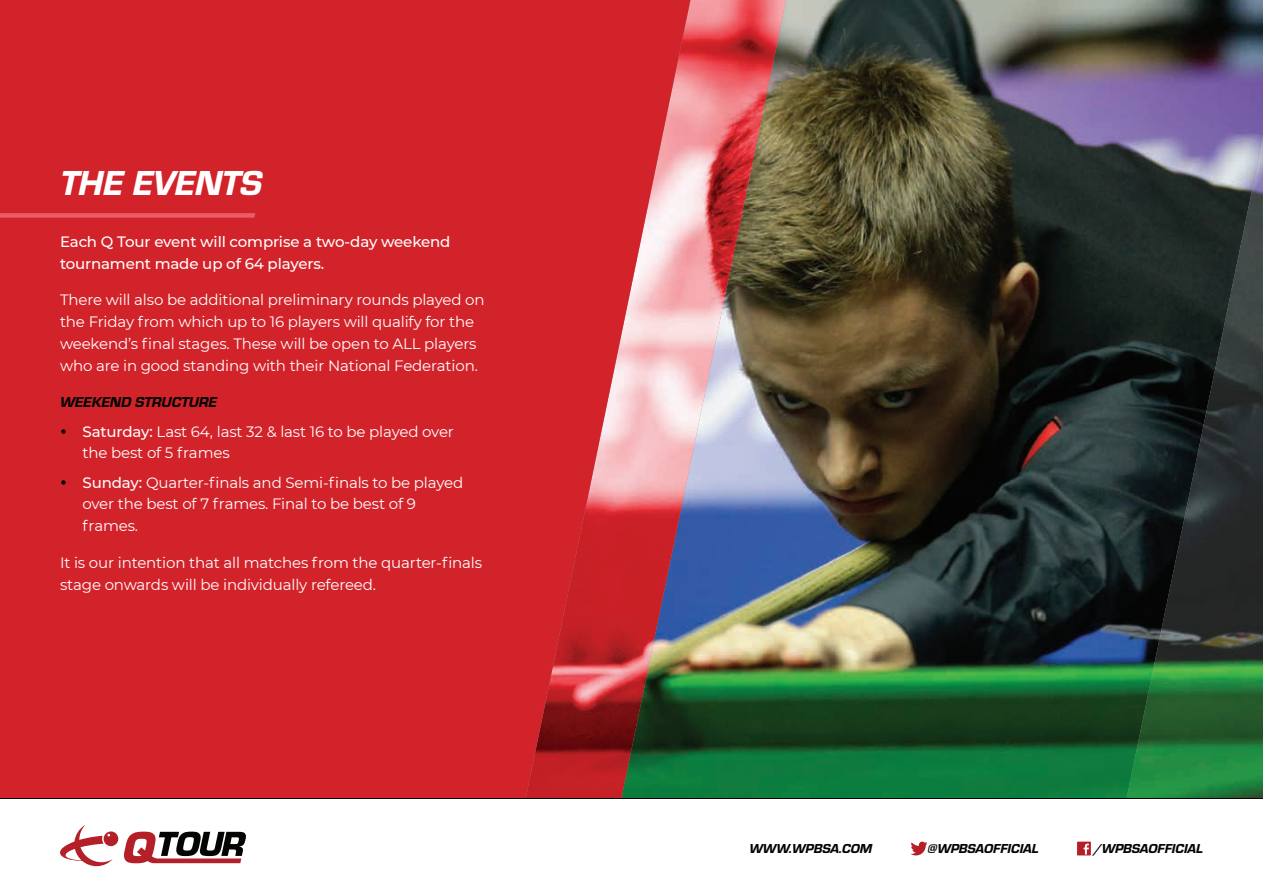
<style>
.page{position:relative;width:1263px;height:893px;background:#fff}
.page>*{position:absolute;margin:0;border:0;box-sizing:border-box;transform-origin:0 0}
.t1{font:36px "Eurostile Hea Ita";letter-spacing:-.015em;color:#fff}
.t2{font:15px/21.8px "Montserrat";letter-spacing:-.01em;color:#fff}
.t3{font:500 15px/21.8px "Montserrat";letter-spacing:-.01em;color:#fff}
.t4{font:15px "Eurostile Hea Ita";letter-spacing:-.005em;color:#040503}
.t5{font:13.5px "Eurostile Hea Ita";color:#040503}
.s1{color:#040503}
.s2{font-weight:500}
</style>
<div class="page">
<img style="left:690px;top:0;width:573px;height:798px">
<img style="left:690px;top:0;width:96px;height:267px">
<img style="left:690px;top:266px;width:41px;height:267px">
<svg style="left:0;top:0;width:690px;height:798px;background:#d02c32"></svg>
<svg style="left:60px;top:825px;width:58px;height:41px"></svg>
<svg style="left:124px;top:832px;width:122px;height:31px"></svg>
<hr style="left:0;top:798px;width:1263px;height:1px;background:#040503">
<svg style="left:0;top:213px;width:255px;height:5px"></svg>
<img style="left:1126px;top:137px;width:137px;height:661px">
<svg style="left:911px;top:842px;width:16px;height:13px"></svg>
<svg style="left:1077px;top:842px;width:14px;height:13px"></svg>
<h1 class="t1" style="left:60px;top:158px;width:204px">THE EVENTS</h1>
<p class="t3" style="left:60px;top:230px;width:392px">Each Q Tour event will comprise a two-day weekend tournament made up of 64 players.</p>
<p class="t2" style="left:60px;top:289px;width:426px">There will also be additional preliminary rounds played on the Friday from which up to 16 players will qualify for the weekend’s final stages. These will be open to ALL players who are in good standing with their National Federation.</p>
<p class="t4" style="left:60px;top:392px;width:159px">WEEKEND STRUCTURE</p>
<p class="t2" style="left:82px;top:420px;width:373px;text-indent:-22px"><span class="s1">•</span> <span class="s2">Saturday:</span> Last 64, last 32 &amp; last 16 to be played over the best of 5 frames</p>
<p class="t2" style="left:82px;top:471px;width:382px;text-indent:-22px"><span class="s1">•</span> <span class="s2">Sunday:</span> Quarter-finals and Semi-finals to be played over the best of 7 frames. Final to be best of 9 frames.</p>
<p class="t2" style="left:60px;top:551px;width:424px">It is our intention that all matches from the quarter-finals stage onwards will be individually refereed.</p>
<p class="t5" style="left:749px;top:838px;width:124px">WWW.WPBSA.COM</p>
<p class="t5" style="left:927px;top:838px;width:113px">@WPBSAOFFICIAL</p>
<p class="t5" style="left:1094px;top:838px;width:110px">/WPBSAOFFICIAL</p>
</div>
